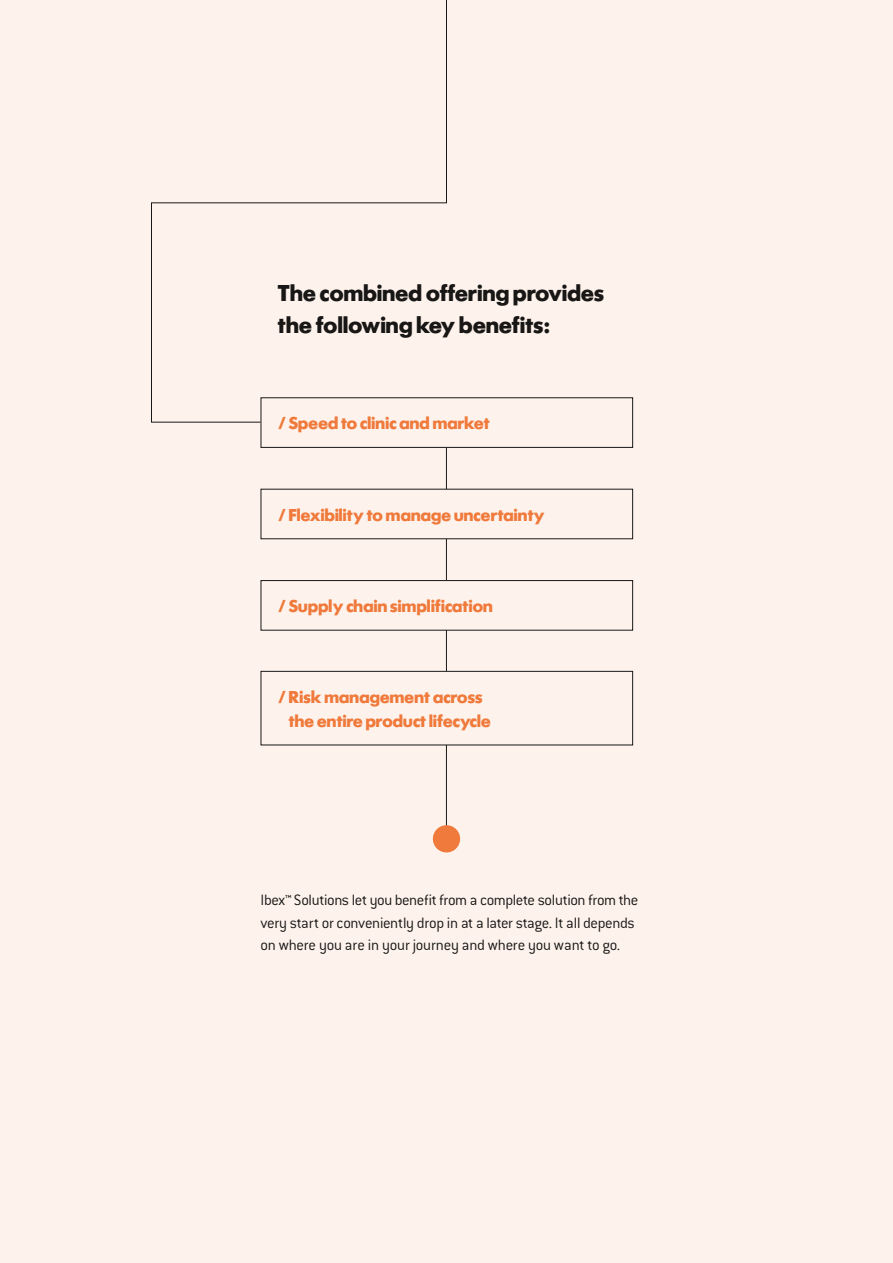
<style>
.page{position:relative;width:893px;height:1263px;background:#fef3ec}
.page>*{position:absolute;margin:0;border:0;box-sizing:border-box;transform-origin:0 0}
.black_sublines_12pt{font:700 24px/31.5px "Futura SH";letter-spacing:.015em;color:#181716}
.graphic_text_orange{font:700 18px/24px "Futura SH";letter-spacing:.015em;color:#ef7a3c;text-align:center}
.body_11pt{font:300 16.5px/22.5px "Conduit ITC Std";letter-spacing:-.02em;color:#181716}
</style>
<div class="page">
<hr style="left:446px;top:426px;width:1px;height:407px;background:#181716">
<div style="left:433px;top:825px;width:27px;height:27px;background:#ef7a3c;border-radius:50%"></div>
<div style="left:261px;top:397px;width:372px;height:51px;border:1px solid #181716"></div>
<div style="left:261px;top:580px;width:372px;height:50px;border:1px solid #181716"></div>
<div style="left:261px;top:671px;width:372px;height:74px;border:1px solid #181716"></div>
<svg style="left:151px;top:0;width:296px;height:423px"></svg>
<p class="black_sublines_12pt" style="left:278px;top:278px;width:328px">The combined offering provides the following key benefits:</p>
<p class="graphic_text_orange" style="left:278px;top:412px;width:213px">/ Speed to clinic and market</p>
<p class="graphic_text_orange" style="left:278px;top:503px;width:268px">/ Flexibility to manage uncertainty</p>
<p class="graphic_text_orange" style="left:278px;top:594px;width:216px">/ Supply chain simplification</p>
<p class="graphic_text_orange" style="left:278px;top:685px;width:214px">/ Risk management across the entire product lifecycle</p>
<p class="body_11pt" style="left:260px;top:888px;width:379px">Ibex™ Solutions let you benefit from a complete solution from the very start or conveniently drop in at a later stage. It all depends on where you are in your journey and where you want to go.</p>
</div>
